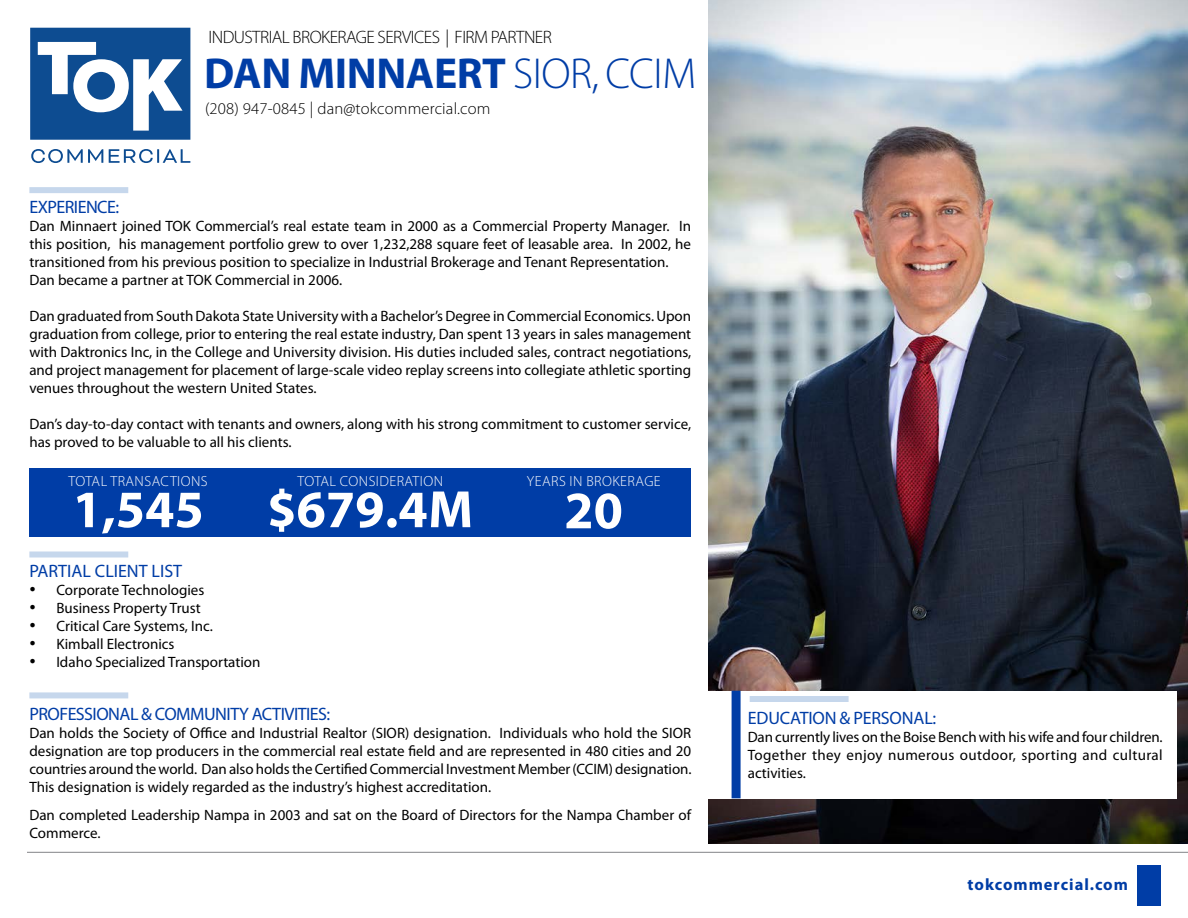
<style>
.page{position:relative;width:1188px;height:918px;background:#fff}
.page>*{position:absolute;margin:0;border:0;box-sizing:border-box;transform-origin:0 0}
.t1{font:700 52.95px "Myriad Pro";color:#fff}
.t2{font:700 43.5px "Myriad Pro";letter-spacing:-.01em;color:#003da6}
.t3{font:18px "Myriad Pro";letter-spacing:-.03em;color:#003da6}
.t4{font:300 18px "Myriad Pro";letter-spacing:-.03em;color:#000}
.t5{font:18px "Myriad Pro";letter-spacing:-.01em;color:#003da6}
.t6{font:18px "Myriad Pro";color:#003da6}
.t7{font:300 16.5px "Myriad Pro";letter-spacing:.01em;color:#000}
.t8{font:700 16.5px "Myriad Pro";letter-spacing:.06em;color:#003da6}
.t9{font:15px/18px "Myriad Pro";color:#000;text-align:justify}
.t10{font:300 14.7px "Myriad Pro";letter-spacing:.03em;color:#fff}
.s1{font-weight:300}
.s2{font-family:"Times New Roman";font-size:18px}
</style>
<div class="page">
<img style="left:708px;top:0;width:480px;height:843px">
<svg style="left:31px;top:149px;width:72px;height:14px"></svg>
<svg style="left:109px;top:149px;width:81px;height:14px"></svg>
<svg style="left:30px;top:28px;width:160px;height:112px"></svg>
<div style="left:1137px;top:865px;width:24px;height:40px;background:#003da6"></div>
<hr style="left:27px;top:852px;width:1161px;height:1px;background:#828487">
<div style="left:707px;top:691px;width:470px;height:107px;background:#fff"></div>
<div style="left:732px;top:691px;width:9px;height:107px;background:#003da6"></div>
<div style="left:29px;top:468px;width:662px;height:68px;background:#003da6"></div>
<div style="left:29px;top:187px;width:99px;height:6px;background:#c6d7ec"></div>
<div style="left:29px;top:552px;width:99px;height:6px;background:#c6d7ec"></div>
<div style="left:750px;top:696px;width:99px;height:6px;background:#c6d7ec"></div>
<div style="left:29px;top:692px;width:99px;height:6px;background:#c6d7ec"></div>
<p class="t4" style="left:208px;top:27px;width:345px">INDUSTRIAL BROKERAGE SERVICES | FIRM PARTNER</p>
<h2 class="t2" style="left:204px;top:49px;width:494px">DAN MINNAERT <span class="s1">SIOR, CCIM</span></h2>
<p class="t7" style="left:205px;top:99px;width:287px">(208) 947-0845 | dan@tokcommercial.com</p>
<p class="t3" style="left:29px;top:197px;width:91px">EXPERIENCE:</p>
<p class="t9" style="left:29px;top:217px;width:663px;text-align:left">Dan Minnaert joined TOK Commercial’s real estate team in 2000 as a Commercial Property Manager. In this position, his management portfolio grew to over 1,232,288 square feet of leasable area. In 2002, he transitioned from his previous position to specialize in Industrial Brokerage and Tenant Representation.<br>Dan became a partner at TOK Commercial in 2006.</p>
<p class="t9" style="left:29px;top:307px;width:663px">Dan graduated from South Dakota State University with a Bachelor’s Degree in Commercial Economics. Upon graduation from college, prior to entering the real estate industry, Dan spent 13 years in sales management with Daktronics Inc, in the College and University division. His duties included sales, contract negotiations, and project management for placement of large-scale video replay screens into collegiate athletic sporting venues throughout the western United States.</p>
<p class="t9" style="left:29px;top:415px;width:663px">Dan’s day-to-day contact with tenants and owners, along with his strong commitment to customer service, has proved to be valuable to all his clients.</p>
<p class="t10" style="left:69px;top:473px;width:141px">TOTAL TRANSACTIONS</p>
<h1 class="t1" style="left:73px;top:480px;width:133px">1,545</h1>
<p class="t10" style="left:298px;top:473px;width:147px">TOTAL CONSIDERATION</p>
<h1 class="t1" style="left:267px;top:480px;width:207px">$679.4M</h1>
<p class="t10" style="left:527px;top:473px;width:135px">YEARS IN BROKERAGE</p>
<h1 class="t1" style="left:564px;top:481px;width:60px">20</h1>
<p class="t6" style="left:29px;top:561px;width:154px">PARTIAL CLIENT LIST</p>
<p class="t9" style="left:29px;top:581px;width:177px"><span class="s2">•</span> Corporate Technologies</p>
<p class="t9" style="left:29px;top:599px;width:173px"><span class="s2">•</span> Business Property Trust</p>
<p class="t9" style="left:29px;top:617px;width:185px"><span class="s2">•</span> Critical Care Systems, Inc.</p>
<p class="t9" style="left:29px;top:635px;width:147px"><span class="s2">•</span> Kimball Electronics</p>
<p class="t9" style="left:29px;top:653px;width:233px"><span class="s2">•</span> Idaho Specialized Transportation</p>
<p class="t3" style="left:29px;top:704px;width:302px">PROFESSIONAL &amp; COMMUNITY ACTIVITIES:</p>
<p class="t9" style="left:29px;top:724px;width:664px">Dan holds the Society of Office and Industrial Realtor (SIOR) designation. Individuals who hold the SIOR designation are top producers in the commercial real estate field and are represented in 480 cities and 20 countries around the world. Dan also holds the Certified Commercial Investment Member (CCIM) designation.<br>This designation is widely regarded as the industry’s highest accreditation.</p>
<p class="t9" style="left:29px;top:806px;width:663px">Dan completed Leadership Nampa in 2003 and sat on the Board of Directors for the Nampa Chamber of<br>Commerce.</p>
<p class="t5" style="left:748px;top:708px;width:190px">EDUCATION &amp; PERSONAL:</p>
<p class="t9" style="left:748px;top:729px;width:416px">Dan currently lives on the Boise Bench with his wife and four children.<br>Together they enjoy numerous outdoor, sporting and cultural activities.</p>
<p class="t8" style="left:968px;top:875px;width:162px">tokcommercial.com</p>
</div>
